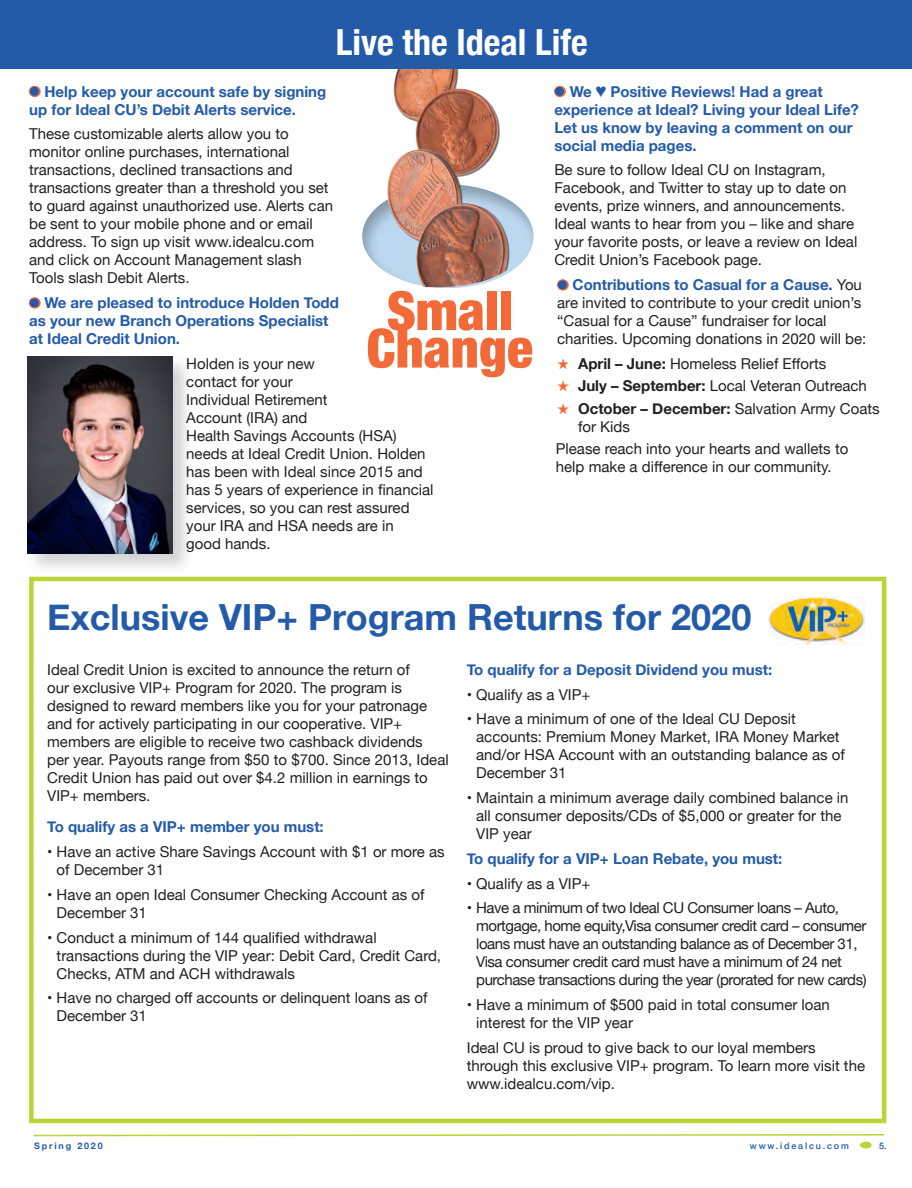
<style>
.page{position:relative;width:912px;height:1188px;background:#fff}
.page>*{position:absolute;margin:0;border:0;box-sizing:border-box;transform-origin:0 0}
.t1{font:900 condensed 54px "Helvetica Neue";color:#f26a37}
.t2{font:700 36px "Helvetica Neue";color:#245ba9}
.t3{font:700 condensed 36px "Helvetica Neue";color:#fff}
.t4{font:15px/18px "Helvetica Neue";color:#231f20}
.t5{font:700 15px/18px "Helvetica Neue";color:#245ba9}
.t6{font:15px/18px "Helvetica Neue";letter-spacing:-.03em;color:#231f20}
.t7{font:500 9px "Helvetica Neue";letter-spacing:.2em;color:#245ba9}
.t8{font:700 9px "Helvetica Neue";letter-spacing:.2em;color:#245ba9}
.s1{font-weight:700;color:#245ba9}
.s2{color:#f26a37}
.s3{font-weight:700}
</style>
<div class="page">
<div style="left:30px;top:86px;width:10px;height:10px;background:#f37c50;border-radius:50%"></div>
<div style="left:29px;top:86px;width:10px;height:10px;background:#245ba9;border-radius:50%"></div>
<div style="left:29px;top:86px;width:11px;height:11px;border:1px solid #f26a37;border-radius:50%"></div>
<div style="left:30px;top:298px;width:10px;height:10px;border:1px solid #f26a37;border-radius:50%"></div>
<div style="left:29px;top:298px;width:10px;height:10px;background:#245ba9;border-radius:50%"></div>
<div style="left:29px;top:298px;width:11px;height:10px;border:1px solid #f26a37;border-radius:50%"></div>
<div style="left:555px;top:86px;width:10px;height:10px;background:#f06f40;border-radius:50%"></div>
<div style="left:555px;top:86px;width:10px;height:11px;border:1px solid #f26a37;border-radius:50%"></div>
<div style="left:554px;top:86px;width:10px;height:10px;background:#245ba9;border-radius:50%"></div>
<div style="left:554px;top:86px;width:10px;height:11px;border:1px solid #f26a37;border-radius:50%"></div>
<div style="left:558px;top:280px;width:10px;height:10px;border:1px solid #f26a37;border-radius:50%"></div>
<div style="left:557px;top:280px;width:10px;height:10px;background:#245ba9;border-radius:50%"></div>
<div style="left:557px;top:280px;width:10px;height:10px;border:1px solid #f26a37;border-radius:50%"></div>
<div style="left:360px;top:184px;width:174px;height:106px;background:#231f20;opacity:.34"></div>
<div style="left:29px;top:577px;width:857px;height:546px;border:4px solid #b9d536"></div>
<svg style="left:33px;top:1134px;width:852px;height:15px"></svg>
<img style="left:344px;top:68px;width:189px;height:219px">
<div style="left:0;top:0;width:911px;height:68px;background:#245ba9"></div>
<div style="left:25px;top:354px;width:169px;height:221px;background:#231f20;opacity:.2"></div>
<img style="left:28px;top:357px;width:145px;height:197px">
<img style="left:768px;top:597px;width:96px;height:47px">
<h2 class="t3" style="left:336px;top:12px;width:253px">Live the Ideal Life</h2>
<p class="t5" style="left:29px;top:83px;width:298px;text-indent:15px">Help keep your account safe by signing up for Ideal CU’s Debit Alerts service.</p>
<p class="t4" style="left:29px;top:126px;width:305px">These customizable alerts allow you to monitor online purchases, international transactions, declined transactions and transactions greater than a threshold you set to guard against unauthorized use. Alerts can be sent to your mobile phone and or email address. To sign up visit www.idealcu.com and click on Account Management slash Tools slash Debit Alerts.</p>
<p class="t5" style="left:29px;top:294px;width:311px;text-indent:15px">We are pleased to introduce Holden Todd as your new Branch Operations Specialist at Ideal Credit Union.</p>
<p class="t4" style="left:186px;top:355px;width:248px">Holden is your new<br>contact for your<br>Individual Retirement<br>Account (IRA) and<br>Health Savings Accounts (HSA) needs at Ideal Credit Union. Holden has been with Ideal since 2015 and has 5 years of experience in financial services, so you can rest assured your IRA and HSA needs are in<br>good hands.</p>
<h1 class="t1" style="left:386px;top:266px;width:127px">Small</h1>
<h1 class="t1" style="left:366px;top:304px;width:168px">Change</h1>
<p class="t5" style="left:554px;top:83px;width:306px;text-indent:15px">We ♥ Positive Reviews! Had a great experience at Ideal? Living your Ideal Life?<br>Let us know by leaving a comment on our social media pages.</p>
<p class="t4" style="left:554px;top:162px;width:304px">Be sure to follow Ideal CU on Instagram, Facebook, and Twitter to stay up to date on events, prize winners, and announcements.<br>Ideal wants to hear from you – like and share your favorite posts, or leave a review on Ideal Credit Union’s Facebook page.</p>
<p class="t4" style="left:557px;top:277px;width:310px;text-indent:15px"><span class="s1">Contributions to Casual for a Cause.</span> You are invited to contribute to your credit union’s “Casual for a Cause” fundraiser for local charities. Upcoming donations in 2020 will be:</p>
<p class="t4" style="left:557px;top:355px;width:270px"><span class="s2">★</span> <span class="s3">April – June:</span> Homeless Relief Efforts</p>
<p class="t4" style="left:557px;top:378px;width:311px"><span class="s2">★</span> <span class="s3">July – September:</span> Local Veteran Outreach</p>
<p class="t4" style="left:578px;top:400px;width:303px;text-indent:-21px"><span class="s2">★</span> <span class="s3">October – December:</span> Salvation Army Coats for Kids</p>
<p class="t4" style="left:555px;top:440px;width:294px">Please reach into your hearts and wallets to help make a difference in our community.</p>
<h2 class="t2" style="left:47px;top:589px;width:705px">Exclusive VIP+ Program Returns for 2020</h2>
<p class="t4" style="left:47px;top:661px;width:403px">Ideal Credit Union is excited to announce the return of<br>our exclusive VIP+ Program for 2020. The program is designed to reward members like you for your patronage and for actively participating in our cooperative. VIP+ members are eligible to receive two cashback dividends<br>per year. Payouts range from $50 to $700. Since 2013, Ideal Credit Union has paid out over $4.2 million in earnings to VIP+ members.</p>
<p class="t5" style="left:47px;top:818px;width:278px">To qualify as a VIP+ member you must:</p>
<p class="t4" style="left:57px;top:844px;width:389px;text-indent:-9px">• Have an active Share Savings Account with $1 or more as of December 31</p>
<p class="t4" style="left:57px;top:886px;width:369px;text-indent:-9px">• Have an open Ideal Consumer Checking Account as of<br>December 31</p>
<p class="t4" style="left:57px;top:929px;width:386px;text-indent:-9px">• Conduct a minimum of 144 qualified withdrawal transactions during the VIP year: Debit Card, Credit Card,<br>Checks, ATM and ACH withdrawals</p>
<p class="t4" style="left:57px;top:990px;width:372px;text-indent:-9px">• Have no charged off accounts or delinquent loans as of<br>December 31</p>
<p class="t5" style="left:466px;top:661px;width:307px">To qualify for a Deposit Dividend you must:</p>
<p class="t4" style="left:466px;top:686px;width:125px">• Qualify as a VIP+</p>
<p class="t4" style="left:476px;top:711px;width:370px;text-indent:-9px">• Have a minimum of one of the Ideal CU Deposit accounts: Premium Money Market, IRA Money Market and/or HSA Account with an outstanding balance as of December 31</p>
<p class="t4" style="left:476px;top:790px;width:374px;text-indent:-9px">• Maintain a minimum average daily combined balance in all consumer deposits/CDs of $5,000 or greater for the<br>VIP year</p>
<p class="t5" style="left:466px;top:850px;width:317px">To qualify for a VIP+ Loan Rebate, you must:</p>
<p class="t4" style="left:466px;top:875px;width:125px">• Qualify as a VIP+</p>
<p class="t6" style="left:476px;top:900px;width:392px;text-indent:-9px">• Have a minimum of two Ideal CU Consumer loans – Auto, mortgage, home equity,Visa consumer credit card – consumer loans must have an outstanding balance as of December 31, Visa consumer credit card must have a minimum of 24 net purchase transactions during the year (prorated for new cards)</p>
<p class="t4" style="left:476px;top:997px;width:355px;text-indent:-9px">• Have a minimum of $500 paid in total consumer loan interest for the VIP year</p>
<p class="t4" style="left:466px;top:1039px;width:399px">Ideal CU is proud to give back to our loyal members through this exclusive VIP+ program. To learn more visit the www.idealcu.com/vip.</p>
<p class="t8" style="left:34px;top:1138px;width:70px">Spring 2020</p>
<p class="t7" style="left:749px;top:1138px;width:100px">www.idealcu.com</p>
<p class="t7" style="left:878px;top:1138px;width:9px">5.</p>
</div>
